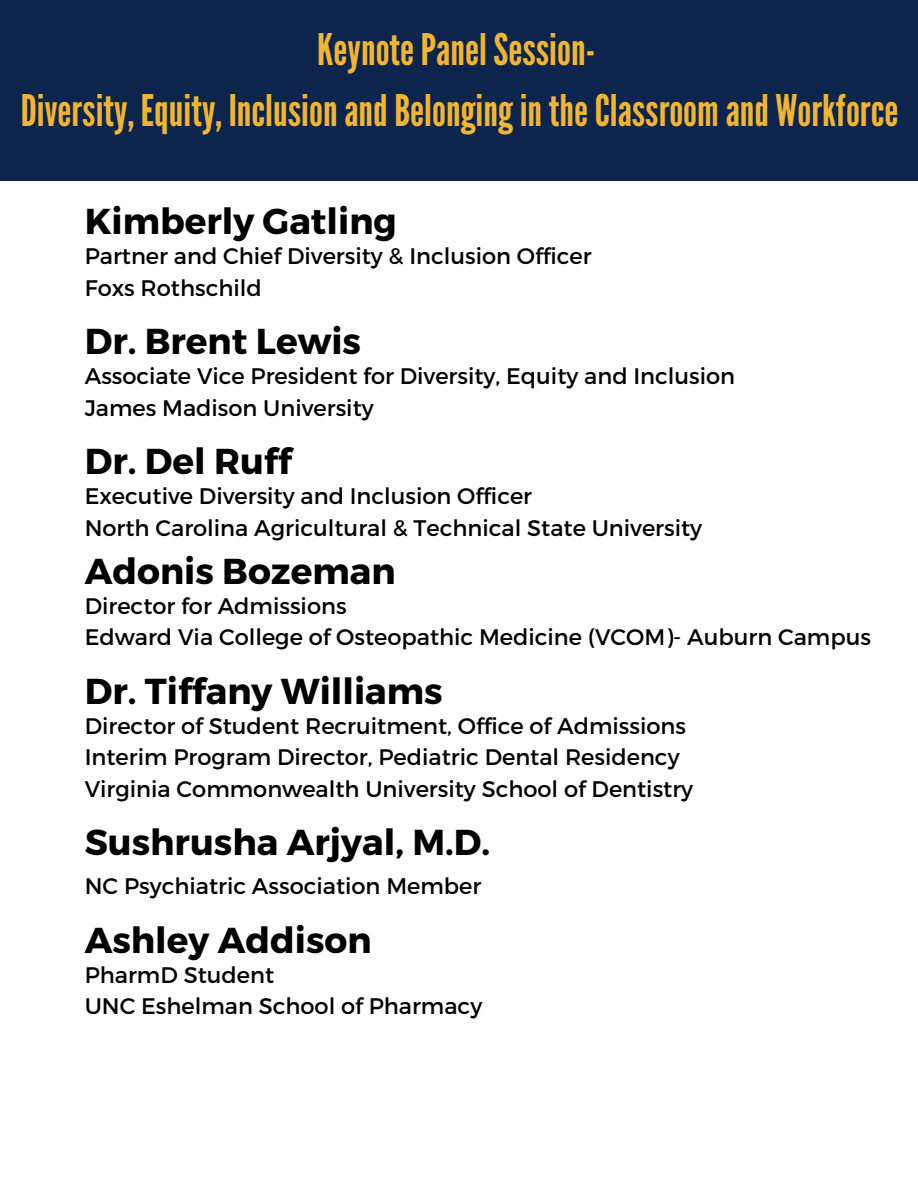
<style>
.page{position:relative;width:918px;height:1188px;background:#fff}
.page>*{position:absolute;margin:0;border:0;box-sizing:border-box;transform-origin:0 0}
.t1{font:43.5px/60.8px "League Gothic";color:#f1b533;text-align:center}
.t2{font:700 36px "Montserrat";color:#000}
.t3{font:22.5px/31.5px "Montserrat";color:#000}
</style>
<div class="page">
<div style="left:0;top:0;width:918px;height:181px;background:#0d254c"></div>
<h1 class="t1" style="left:21px;top:21px;width:879px">KeynotePanelSession-<br>Diversity, Equity, InclusionandBelongingintheClassroom and Workforce</h1>
<h2 class="t2" style="left:85px;top:198px;width:314px">Kimberly Gatling</h2>
<p class="t3" style="left:85px;top:239px;width:508px">Partner and Chief Diversity &amp; Inclusion Officer<br>Foxs Rothschild</p>
<h2 class="t2" style="left:85px;top:318px;width:278px">Dr. Brent Lewis</h2>
<p class="t3" style="left:85px;top:359px;width:652px">Associate Vice President for Diversity, Equity and Inclusion<br>James Madison University</p>
<h2 class="t2" style="left:85px;top:438px;width:209px">Dr. Del Ruff</h2>
<p class="t3" style="left:85px;top:479px;width:619px">Executive Diversity and Inclusion Officer<br>North Carolina Agricultural &amp; Technical State University</p>
<h2 class="t2" style="left:85px;top:548px;width:313px">Adonis Bozeman</h2>
<p class="t3" style="left:85px;top:589px;width:788px">Director for Admissions<br>Edward Via College of Osteopathic Medicine (VCOM)- Auburn Campus</p>
<h2 class="t2" style="left:85px;top:668px;width:359px">Dr. Tiffany Williams</h2>
<p class="t3" style="left:85px;top:709px;width:610px">Director of Student Recruitment, Office of Admissions<br>Interim Program Director, Pediatric Dental Residency<br>Virginia Commonwealth University School of Dentistry</p>
<h2 class="t2" style="left:85px;top:819px;width:407px">Sushrusha Arjyal, M.D.</h2>
<p class="t3" style="left:85px;top:869px;width:398px">NC Psychiatric Association Member</p>
<h2 class="t2" style="left:85px;top:916px;width:288px">Ashley Addison</h2>
<p class="t3" style="left:85px;top:958px;width:399px">PharmD Student<br>UNC Eshelman School of Pharmacy</p>
</div>
